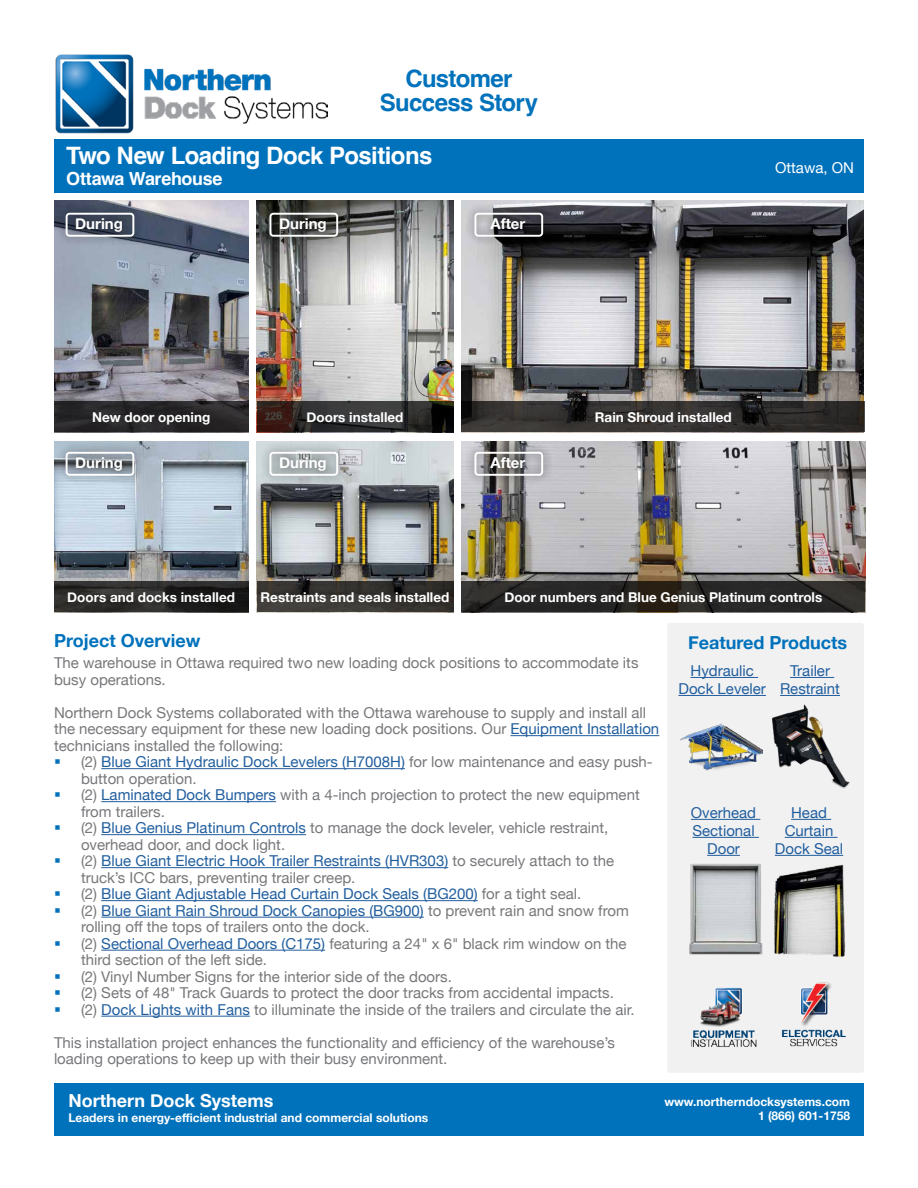
<style>
.page{position:relative;width:918px;height:1188px;background:#fff}
.page>*{position:absolute;margin:0;border:0;box-sizing:border-box;transform-origin:0 0}
.t1{font:700 24px "Helvetica";letter-spacing:-.025em;color:#fff}
.t2{font:700 24px/24px "Helvetica";letter-spacing:-.03em;color:#0072bc;text-align:center}
.t3{font:700 18px "Helvetica Neue";color:#0072bc}
.t4{font:700 18px "Helvetica Neue";color:#fff}
.t5{font:700 18px "Helvetica";letter-spacing:-.02em;color:#fff}
.t6{font:15px/16.5px "Helvetica Neue";color:#77787b}
.t7{font:15px/18px "Helvetica Neue";color:#215e9e;text-align:center}
.t8{font:700 15px "Helvetica Neue";color:#fff}
.t9{font:15px "Helvetica Neue";color:#fff}
.t10{font:700 13.5px "Helvetica Neue";color:#fff}
.t11{font:700 12px/14.4px "Helvetica Neue";color:#fff;text-align:right}
.s1{color:#215e9e}
</style>
<div class="page">
<img style="left:54px;top:441px;width:194px;height:140px">
<img style="left:257px;top:201px;width:196px;height:200px">
<img style="left:462px;top:201px;width:402px;height:200px">
<img style="left:462px;top:441px;width:403px;height:140px">
<img style="left:54px;top:201px;width:194px;height:200px">
<img style="left:257px;top:441px;width:196px;height:140px">
<div style="left:667px;top:623px;width:197px;height:450px;background:#f1f1f2;border-radius:3px"></div>
<div style="left:54px;top:139px;width:810px;height:54px;background:#0072bc"></div>
<hr style="left:511px;top:735px;width:148px;height:1px;background:#215e9e">
<hr style="left:101px;top:768px;width:304px;height:1px;background:#215e9e">
<hr style="left:101px;top:801px;width:175px;height:1px;background:#215e9e">
<hr style="left:101px;top:834px;width:205px;height:1px;background:#215e9e">
<hr style="left:101px;top:867px;width:347px;height:1px;background:#215e9e">
<hr style="left:101px;top:900px;width:377px;height:1px;background:#215e9e">
<hr style="left:101px;top:917px;width:323px;height:1px;background:#215e9e">
<hr style="left:101px;top:950px;width:224px;height:1px;background:#215e9e">
<hr style="left:101px;top:1016px;width:149px;height:1px;background:#215e9e">
<img style="left:55px;top:54px;width:273px;height:80px">
<div style="left:54px;top:1083px;width:810px;height:52px;background:#0072bc"></div>
<svg style="left:54px;top:401px;width:194px;height:31px;background:#272628"></svg>
<svg style="left:54px;top:581px;width:194px;height:31px;background:#282726"></svg>
<svg style="left:257px;top:581px;width:196px;height:31px;background:#353330"></svg>
<svg style="left:462px;top:581px;width:403px;height:31px;background:#282725"></svg>
<svg style="left:257px;top:401px;width:196px;height:31px;background:#2e2928"></svg>
<svg style="left:462px;top:401px;width:403px;height:31px;background:#302d2c"></svg>
<img style="left:691px;top:987px;width:66px;height:60px">
<img style="left:781px;top:982px;width:65px;height:65px">
<hr style="left:691px;top:677px;width:67px;height:1px;background:#215e9e">
<hr style="left:678px;top:695px;width:88px;height:1px;background:#215e9e">
<hr style="left:790px;top:677px;width:44px;height:1px;background:#215e9e">
<hr style="left:780px;top:695px;width:60px;height:1px;background:#215e9e">
<hr style="left:691px;top:819px;width:69px;height:1px;background:#215e9e">
<hr style="left:692px;top:837px;width:67px;height:1px;background:#215e9e">
<hr style="left:707px;top:855px;width:33px;height:1px;background:#215e9e">
<hr style="left:791px;top:819px;width:40px;height:1px;background:#215e9e">
<hr style="left:785px;top:837px;width:53px;height:1px;background:#215e9e">
<hr style="left:775px;top:855px;width:68px;height:1px;background:#215e9e">
<img style="left:681px;top:723px;width:82px;height:48px">
<img style="left:772px;top:704px;width:78px;height:85px">
<img style="left:689px;top:863px;width:74px;height:92px">
<img style="left:774px;top:864px;width:71px;height:93px">
<div style="left:56px;top:203px;width:88px;height:43px;background:#000;opacity:.75"></div>
<div style="left:66px;top:213px;width:68px;height:24px;border:2px solid #fff;border-radius:3px"></div>
<div style="left:56px;top:442px;width:88px;height:43px;background:#000;opacity:.75"></div>
<div style="left:66px;top:452px;width:68px;height:24px;border:2px solid #fff;border-radius:3px"></div>
<div style="left:260px;top:203px;width:88px;height:43px;background:#000;opacity:.75"></div>
<div style="left:269px;top:213px;width:69px;height:24px;border:2px solid #fff;border-radius:3px"></div>
<div style="left:465px;top:203px;width:88px;height:43px;background:#000;opacity:.75"></div>
<div style="left:474px;top:213px;width:69px;height:24px;border:2px solid #fff;border-radius:3px"></div>
<div style="left:260px;top:442px;width:88px;height:43px;background:#000;opacity:.75"></div>
<div style="left:269px;top:452px;width:69px;height:24px;border:2px solid #fff;border-radius:3px"></div>
<div style="left:465px;top:442px;width:88px;height:43px;background:#000;opacity:.75"></div>
<div style="left:474px;top:452px;width:69px;height:24px;border:2px solid #fff;border-radius:3px"></div>
<h1 class="t2" style="left:380px;top:69px;width:160px">Customer<br>Success Story</h1>
<h1 class="t1" style="left:66px;top:140px;width:368px">Two New Loading Dock Positions</h1>
<p class="t5" style="left:66px;top:167px;width:158px">Ottawa Warehouse</p>
<p class="t8" style="left:75px;top:212px;width:49px">During</p>
<p class="t8" style="left:279px;top:212px;width:49px">During</p>
<p class="t8" style="left:490px;top:212px;width:36px">After</p>
<p class="t9" style="left:775px;top:157px;width:80px">Ottawa, ON</p>
<p class="t10" style="left:92px;top:406px;width:120px">New door opening</p>
<p class="t8" style="left:75px;top:451px;width:49px">During</p>
<p class="t10" style="left:307px;top:406px;width:98px">Doors installed</p>
<p class="t10" style="left:595px;top:406px;width:138px">Rain Shroud installed</p>
<p class="t8" style="left:279px;top:451px;width:49px">During</p>
<p class="t8" style="left:490px;top:451px;width:36px">After</p>
<p class="t10" style="left:67px;top:586px;width:169px">Doors and docks installed</p>
<p class="t10" style="left:261px;top:586px;width:190px">Restraints and seals installed</p>
<p class="t10" style="left:504px;top:586px;width:319px">Door numbers and Blue Genius Platinum controls</p>
<p class="t3" style="left:54px;top:626px;width:148px">Project Overview</p>
<p class="t3" style="left:688px;top:629px;width:161px">Featured Products</p>
<p class="t6" style="left:54px;top:655px;width:586px">The warehouse in Ottawa required two new loading dock positions to accommodate its busy operations.</p>
<p class="t6" style="left:54px;top:705px;width:607px">Northern Dock Systems collaborated with the Ottawa warehouse to supply and install all the necessary equipment for these new loading dock positions. Our <span class="s1">Equipment Installation </span>technicians installed the following:</p>
<p class="t6" style="left:81px;top:754px;width:573px">(2) <span class="s1">Blue Giant Hydraulic Dock Levelers (H7008H)</span> for low maintenance and easy push&shy;button operation.<br>(2) <span class="s1">Laminated Dock Bumpers</span> with a 4-inch projection to protect the new equipment from trailers.<br>(2) <span class="s1">Blue Genius Platinum Controls</span> to manage the dock leveler, vehicle restraint, overhead door, and dock light.<br>(2) <span class="s1">Blue Giant Electric Hook Trailer Restraints (HVR303)</span> to securely attach to the truck’s ICC bars, preventing trailer creep.<br>(2) <span class="s1">Blue Giant Adjustable Head Curtain Dock Seals (BG200)</span> for a tight seal.<br>(2) <span class="s1">Blue Giant Rain Shroud Dock Canopies (BG900)</span> to prevent rain and snow from rolling off the tops of trailers onto the dock.<br>(2) <span class="s1">Sectional Overhead Doors (C175)</span> featuring a 24" x 6" black rim window on the third section of the left side.<br>(2) Vinyl Number Signs for the interior side of the doors.<br>(2) Sets of 48" Track Guards to protect the door tracks from accidental impacts.<br>(2) <span class="s1">Dock Lights with Fans</span> to illuminate the inside of the trailers and circulate the air.</p>
<p class="t6" style="left:54px;top:1035px;width:562px">This installation project enhances the functionality and efficiency of the warehouse’s loading operations to keep up with their busy environment.</p>
<p class="t7" style="left:678px;top:662px;width:89px">Hydraulic<br>Dock Leveler</p>
<p class="t7" style="left:780px;top:662px;width:61px">Trailer<br>Restraint</p>
<p class="t7" style="left:691px;top:804px;width:67px">Overhead<br>Sectional<br>Door</p>
<p class="t7" style="left:775px;top:804px;width:70px">Head<br>Curtain<br>Dock Seal</p>
<p class="t4" style="left:68px;top:1087px;width:207px">Northern Dock Systems</p>
<p class="t11" style="left:68px;top:1111px;width:361px">Leaders in energy-efficient industrial and commercial solutions</p>
<p class="t11" style="left:664px;top:1094px;width:187px">www.northerndocksystems.com<br>1 (866) 601-1758</p>
</div>
